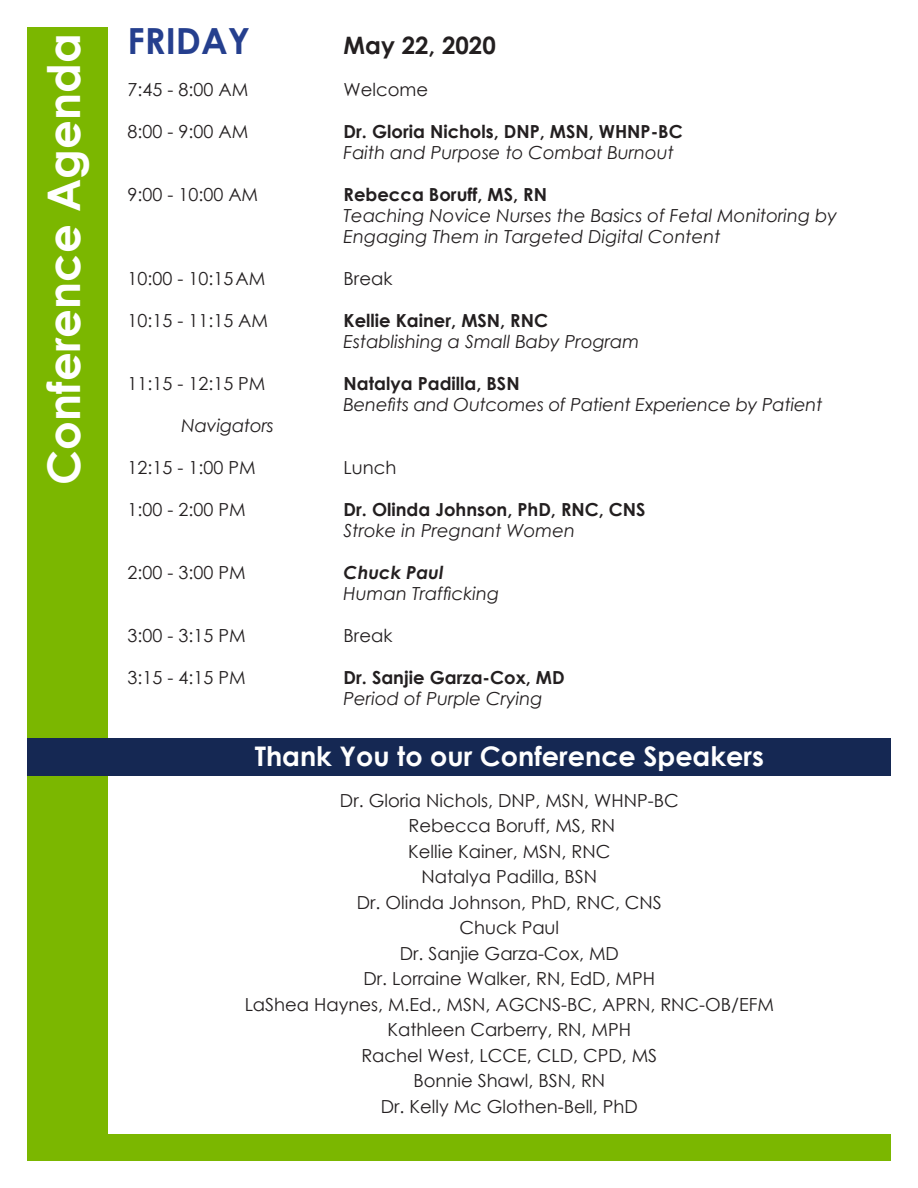
<style>
.page{position:relative;width:918px;height:1188px;background:#fff}
.page>*{position:absolute;margin:0;border:0;box-sizing:border-box;transform-origin:0 0}
.x_msonormal{font:700 45px "Century Gothic";color:#fff}
.t1{font:700 36px "Century Gothic";color:#253f8e}
.x_msonormal-2{font:700 27px "Century Gothic";color:#fff}
.t2{font:700 24px "Century Gothic";color:#231f20}
.t3{font:18px "Century Gothic";color:#231f20}
.t4{font:italic 18px/21px "Century Gothic";color:#231f20}
.t5{font:700 18px "Century Gothic";color:#231f20}
.t6{font:italic 700 18px "Century Gothic";color:#231f20}
</style>
<div class="page">
<div style="left:27px;top:27px;width:81px;height:1134px;background:#7bb700"></div>
<div style="left:27px;top:1134px;width:864px;height:27px;background:#7bb700"></div>
<div style="left:27px;top:738px;width:864px;height:38px;background:#152853"></div>
<p class="x_msonormal" style="left:30px;top:485px;width:452px;rotate:-90deg">Conference Agenda</p>
<p class="t1" style="left:128px;top:14px;width:124px">FRIDAY</p>
<p class="t2" style="left:344px;top:27px;width:154px">May 22, 2020</p>
<p class="t3" style="left:128px;top:77px;width:122px">7:45 - 8:00 AM</p>
<p class="t3" style="left:344px;top:77px;width:86px">Welcome</p>
<p class="t3" style="left:128px;top:119px;width:122px">8:00 - 9:00 AM</p>
<p class="t5" style="left:344px;top:118px;width:341px">Dr. Gloria Nichols, DNP, MSN, WHNP-BC</p>
<p class="t4" style="left:344px;top:142px;width:332px">Faith and Purpose to Combat Burnout</p>
<p class="t3" style="left:128px;top:182px;width:132px">9:00 - 10:00 AM</p>
<p class="t5" style="left:344px;top:181px;width:205px">Rebecca Boruff, MS, RN</p>
<p class="t4" style="left:344px;top:205px;width:495px">Teaching Novice Nurses the Basics of Fetal Monitoring by<br>Engaging Them in Targeted Digital Content</p>
<p class="t3" style="left:128px;top:266px;width:139px">10:00 - 10:15AM</p>
<p class="t3" style="left:344px;top:266px;width:50px">Break</p>
<p class="t3" style="left:128px;top:308px;width:142px">10:15 - 11:15 AM</p>
<p class="t5" style="left:344px;top:307px;width:206px">Kellie Kainer, MSN, RNC</p>
<p class="t4" style="left:344px;top:331px;width:297px">Establishing a Small Baby Program</p>
<p class="t3" style="left:128px;top:371px;width:139px">11:15 - 12:15 PM</p>
<p class="t5" style="left:344px;top:370px;width:178px">Natalya Padilla, BSN</p>
<p class="t4" style="left:344px;top:394px;width:480px">Benefits and Outcomes of Patient Experience by Patient</p>
<p class="t4" style="left:182px;top:415px;width:94px">Navigators</p>
<p class="t3" style="left:128px;top:455px;width:129px">12:15 - 1:00 PM</p>
<p class="t3" style="left:344px;top:455px;width:54px">Lunch</p>
<p class="t3" style="left:128px;top:497px;width:119px">1:00 - 2:00 PM</p>
<p class="t5" style="left:344px;top:496px;width:304px">Dr. Olinda Johnson, PhD, RNC, CNS</p>
<p class="t4" style="left:344px;top:520px;width:233px">Stroke in Pregnant Women</p>
<p class="t3" style="left:128px;top:560px;width:119px">2:00 - 3:00 PM</p>
<p class="t6" style="left:344px;top:559px;width:101px">Chuck Paul</p>
<p class="t4" style="left:344px;top:583px;width:157px">Human Trafficking</p>
<p class="t3" style="left:128px;top:623px;width:119px">3:00 - 3:15 PM</p>
<p class="t3" style="left:344px;top:623px;width:50px">Break</p>
<p class="t3" style="left:128px;top:665px;width:119px">3:15 - 4:15 PM</p>
<p class="t5" style="left:344px;top:664px;width:223px">Dr. Sanjie Garza-Cox, MD</p>
<p class="t4" style="left:344px;top:688px;width:200px">Period of Purple Crying</p>
<p class="x_msonormal-2" style="left:255px;top:736px;width:511px">Thank You to our Conference Speakers</p>
<p class="t3" style="left:340px;top:788px;width:340px">Dr. Gloria Nichols, DNP, MSN, WHNP-BC</p>
<p class="t3" style="left:408px;top:813px;width:208px">Rebecca Boruff, MS, RN</p>
<p class="t3" style="left:408px;top:839px;width:204px">Kellie Kainer, MSN, RNC</p>
<p class="t3" style="left:422px;top:864px;width:177px">Natalya Padilla, BSN</p>
<p class="t3" style="left:357px;top:890px;width:307px">Dr. Olinda Johnson, PhD, RNC, CNS</p>
<p class="t3" style="left:459px;top:915px;width:101px">Chuck Paul</p>
<p class="t3" style="left:400px;top:941px;width:221px">Dr. Sanjie Garza-Cox, MD</p>
<p class="t3" style="left:364px;top:966px;width:293px">Dr. Lorraine Walker, RN, EdD, MPH</p>
<p class="t3" style="left:245px;top:992px;width:531px">LaShea Haynes, M.Ed., MSN, AGCNS-BC, APRN, RNC-OB/EFM</p>
<p class="t3" style="left:388px;top:1017px;width:245px">Kathleen Carberry, RN, MPH</p>
<p class="t3" style="left:361px;top:1043px;width:297px">Rachel West, LCCE, CLD, CPD, MS</p>
<p class="t3" style="left:413px;top:1068px;width:193px">Bonnie Shawl, BSN, RN</p>
<p class="t3" style="left:381px;top:1094px;width:259px">Dr. Kelly Mc Glothen-Bell, PhD</p>
</div>
